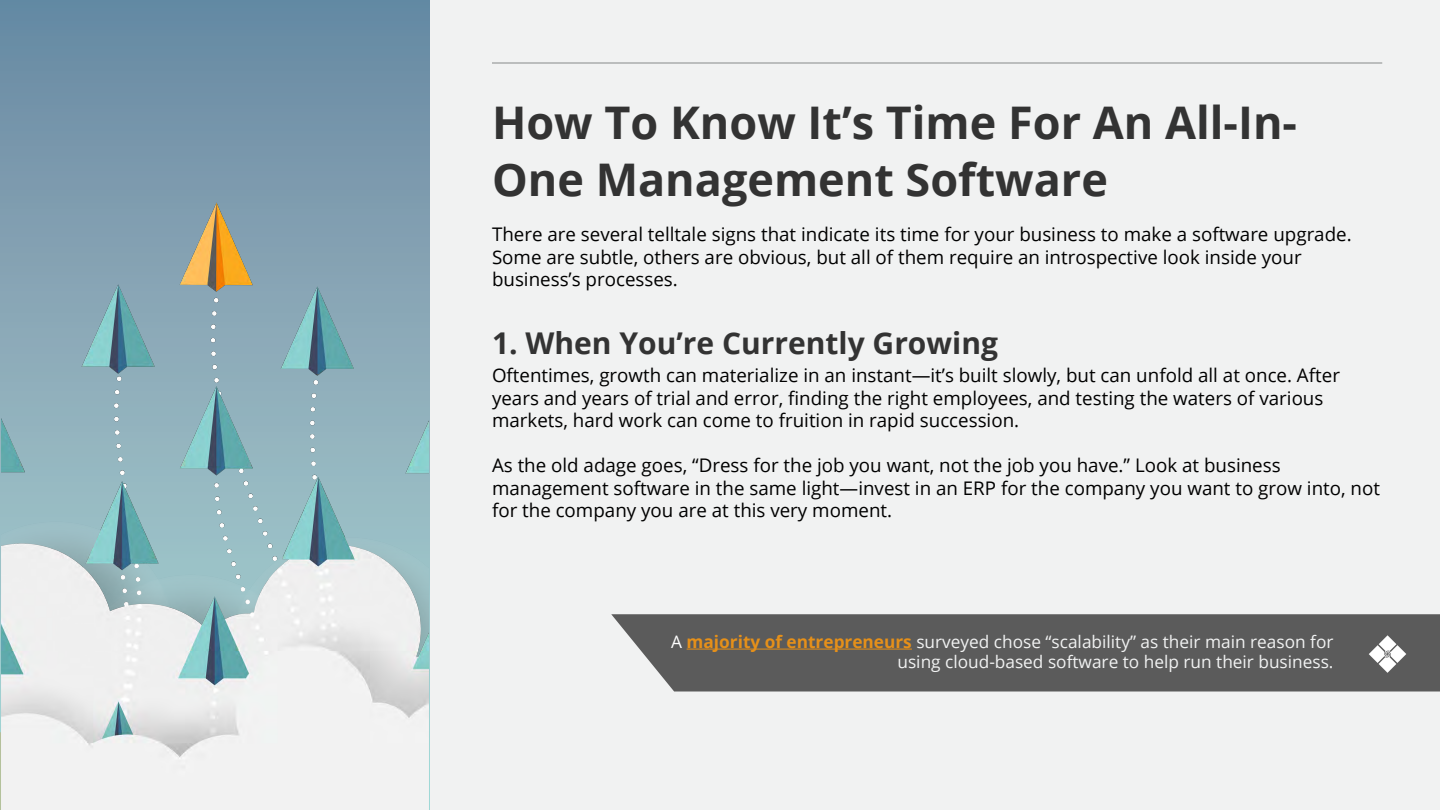
<style>
.page{position:relative;width:1440px;height:810px;background:#f1f2f2}
.page>*{position:absolute;margin:0;border:0;box-sizing:border-box;transform-origin:0 0}
.t1{font:700 45px/56.2px "Open Sans";color:#333}
.t2{font:700 30px "Open Sans";color:#333}
.t3{font:18.75px/22.5px "Open Sans";color:#000}
.t4{font:17.25px/20.7px "Open Sans";color:#f1f2f2;text-align:right}
.s1{color:#fff}
.s2{font-weight:700;color:#e69019}
</style>
<div class="page">
<hr style="left:492px;top:62px;width:890px;height:2px;background:#aaacac">
<div style="left:0;top:0;width:430px;height:810px;background:#6b8ea6"></div>
<div style="left:611px;top:614px;width:829px;height:78px;background:#5b5b5b"></div>
<hr style="left:687px;top:649px;width:225px;height:1px;background:#e69019">
<svg style="left:1369px;top:635px;width:37px;height:38px"></svg>
<img style="left:0;top:115px;width:1px;height:695px">
<img style="left:1px;top:115px;width:428px;height:695px">
<h1 class="t1" style="left:492px;top:94px;width:807px">How To Know It’s Time For An All-In-<br>One Management Software</h1>
<p class="t3" style="left:492px;top:223px;width:861px">There are several telltale signs that indicate its time for your business to make a software upgrade.<br>Some are subtle, others are obvious, but all of them require an introspective look inside your business’s processes.</p>
<h2 class="t2" style="left:492px;top:322px;width:508px">1. When You’re Currently Growing</h2>
<p class="t3" style="left:492px;top:364px;width:850px">Oftentimes, growth can materialize in an instant—it’s built slowly, but can unfold all at once. After years and years of trial and error, finding the right employees, and testing the waters of various markets, hard work can come to fruition in rapid succession.</p>
<p class="t3" style="left:492px;top:454px;width:890px">As the old adage goes, “Dress for the job you want, not the job you have.” Look at business management software in the same light—invest in an ERP for the company you want to grow into, not for the company you are at this very moment.</p>
<p class="t4" style="left:671px;top:631px;width:664px"><span class="s1">A</span> <span class="s2">majority of entrepreneurs</span> surveyed chose “scalability” as their main reason for using cloud-based software to help run their business.</p>
</div>
